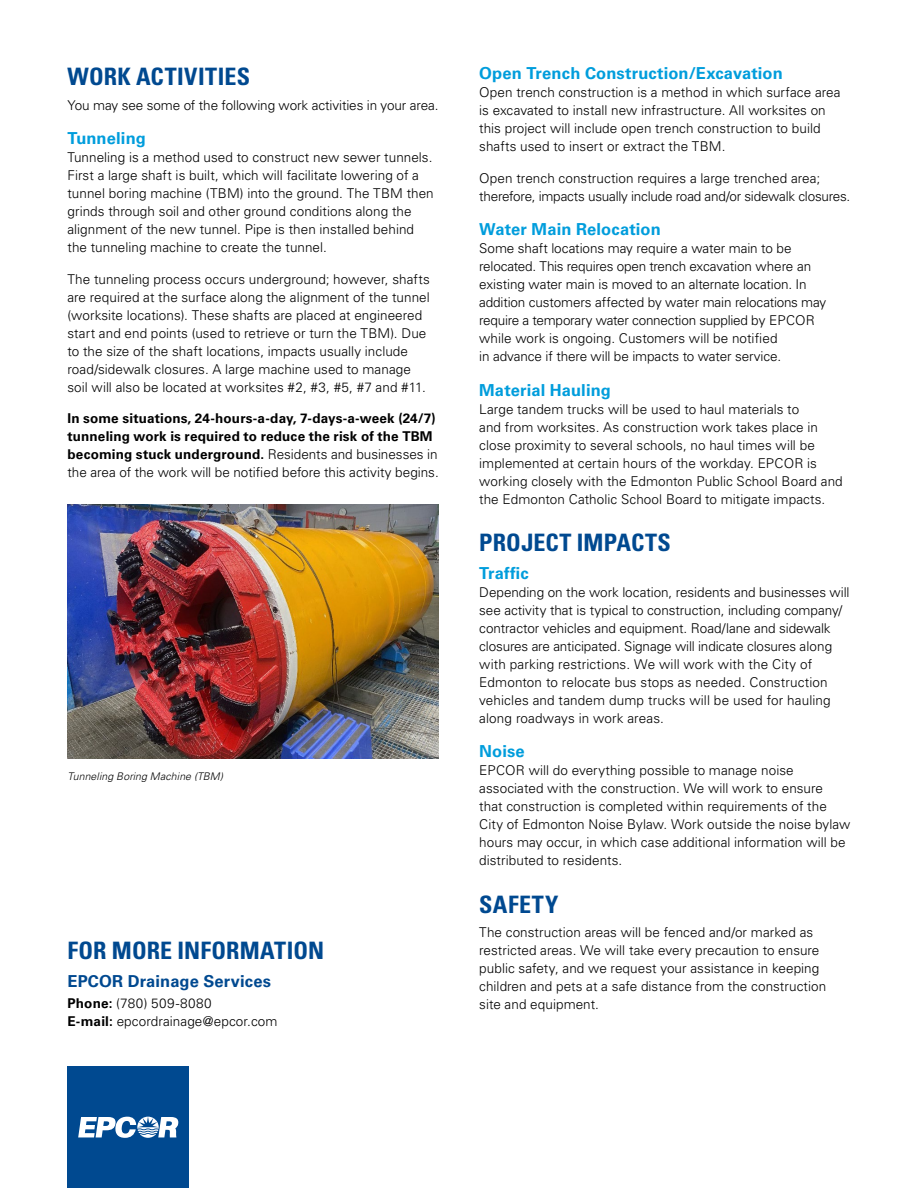
<style>
.page{position:relative;width:918px;height:1188px;background:#fff}
.page>*{position:absolute;margin:0;border:0;box-sizing:border-box;transform-origin:0 0}
.t1{font:700 condensed 24px "Univers LT Std";letter-spacing:.01em;color:#004990}
.t2{font:700 16.5px "Univers LT Std";letter-spacing:.01em;color:#009ddc}
.t3{font:700 16.5px "Univers LT Std";letter-spacing:.01em;color:#004990}
.t4{font:300 13.5px/18px "Univers LT Std";color:#000}
.t5{font:700 13.5px/18px "Univers LT Std";letter-spacing:.01em;color:#000}
.t6{font:italic 300 10.5px "Univers LT Std";letter-spacing:.01em;color:#000}
.s1{font-weight:300}
.s2{font-weight:700}
</style>
<div class="page">
<img style="left:68px;top:504px;width:371px;height:255px">
<div style="left:68px;top:1066px;width:121px;height:122px;background:#004990"></div>
<svg style="left:78px;top:1117px;width:100px;height:21px"></svg>
<h1 class="t1" style="left:68px;top:62px;width:184px">WORK ACTIVITIES</h1>
<p class="t4" style="left:68px;top:96px;width:373px">You may see some of the following work activities in your area.</p>
<p class="t2" style="left:68px;top:129px;width:80px">Tunneling</p>
<p class="t4" style="left:68px;top:148px;width:368px">Tunneling is a method used to construct new sewer tunnels.<br>First a large shaft is built, which will facilitate lowering of a tunnel boring machine (TBM) into the ground. The TBM then grinds through soil and other ground conditions along the alignment of the new tunnel. Pipe is then installed behind the tunneling machine to create the tunnel.</p>
<p class="t4" style="left:68px;top:270px;width:364px">The tunneling process occurs underground; however, shafts are required at the surface along the alignment of the tunnel (worksite locations). These shafts are placed at engineered start and end points (used to retrieve or turn the TBM). Due to the size of the shaft locations, impacts usually include road/sidewalk closures. A large machine used to manage soil will also be located at worksites #2, #3, #5, #7 and #11.</p>
<p class="t5" style="left:68px;top:409px;width:373px">In some situations, 24-hours-a-day, 7-days-a-week (24/7) tunneling work is required to reduce the risk of the TBM becoming stuck underground. <span class="s1">Residents and businesses in the area of the work will be notified before this activity begins.</span></p>
<p class="t6" style="left:68px;top:770px;width:157px">Tunneling Boring Machine (TBM)</p>
<h1 class="t1" style="left:68px;top:936px;width:258px">FOR MORE INFORMATION</h1>
<p class="t3" style="left:68px;top:971px;width:205px">EPCOR Drainage Services</p>
<p class="t4" style="left:68px;top:994px;width:212px"><span class="s2">Phone:</span> (780) 509-8080<br><span class="s2">E-mail:</span> epcordrainage@epcor.com</p>
<p class="t2" style="left:479px;top:64px;width:305px">Open Trench Construction/Excavation</p>
<p class="t4" style="left:479px;top:84px;width:363px">Open trench construction is a method in which surface area is excavated to install new infrastructure. All worksites on this project will include open trench construction to build shafts used to insert or extract the TBM.</p>
<p class="t4" style="left:479px;top:169px;width:373px">Open trench construction requires a large trenched area; therefore, impacts usually include road and/or sidewalk closures.</p>
<p class="t2" style="left:479px;top:220px;width:183px">Water Main Relocation</p>
<p class="t4" style="left:479px;top:240px;width:348px">Some shaft locations may require a water main to be relocated. This requires open trench excavation where an existing water main is moved to an alternate location. In addition customers affected by water main relocations may require a temporary water connection supplied by EPCOR while work is ongoing. Customers will be notified<br>in advance if there will be impacts to water service.</p>
<p class="t2" style="left:479px;top:380px;width:133px">Material Hauling</p>
<p class="t4" style="left:479px;top:400px;width:365px">Large tandem trucks will be used to haul materials to<br>and from worksites. As construction work takes place in close proximity to several schools, no haul times will be implemented at certain hours of the workday. EPCOR is working closely with the Edmonton Public School Board and the Edmonton Catholic School Board to mitigate impacts.</p>
<h1 class="t1" style="left:479px;top:528px;width:193px">PROJECT IMPACTS</h1>
<p class="t2" style="left:479px;top:563px;width:51px">Traffic</p>
<p class="t4" style="left:479px;top:583px;width:372px">Depending on the work location, residents and businesses will see activity that is typical to construction, including company/ contractor vehicles and equipment. Road/lane and sidewalk closures are anticipated. Signage will indicate closures along with parking restrictions. We will work with the City of Edmonton to relocate bus stops as needed. Construction vehicles and tandem dump trucks will be used for hauling along roadways in work areas.</p>
<p class="t2" style="left:479px;top:742px;width:47px">Noise</p>
<p class="t4" style="left:479px;top:762px;width:373px">EPCOR will do everything possible to manage noise associated with the construction. We will work to ensure<br>that construction is completed within requirements of the City of Edmonton Noise Bylaw. Work outside the noise bylaw hours may occur, in which case additional information will be distributed to residents.</p>
<h1 class="t1" style="left:479px;top:889px;width:81px">SAFETY</h1>
<p class="t4" style="left:479px;top:924px;width:349px">The construction areas will be fenced and/or marked as restricted areas. We will take every precaution to ensure public safety, and we request your assistance in keeping children and pets at a safe distance from the construction site and equipment.</p>
</div>
